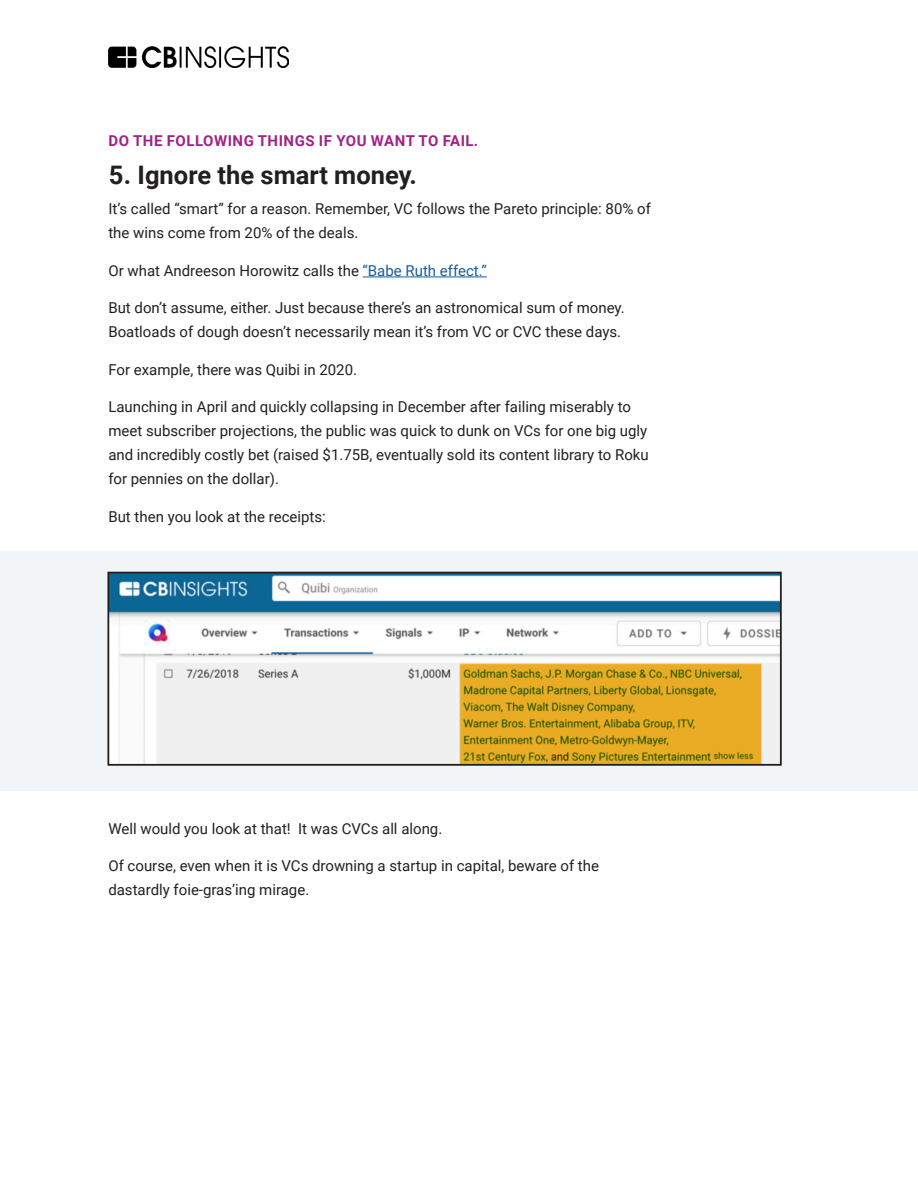
<style>
.page{position:relative;width:918px;height:1188px;background:#fff}
.page>*{position:absolute;margin:0;border:0;box-sizing:border-box;transform-origin:0 0}
.t1{font:700 25.5px "Roboto";color:#231f20}
.Body_1{font:15px/24px "Roboto";color:#231f20}
.t2{font:700 15px "Roboto";letter-spacing:.035em;color:#a02385}
.s1{color:#175d9e}
</style>
<div class="page">
<div style="left:0;top:551px;width:918px;height:240px;background:#f1f5f7"></div>
<img style="left:108px;top:47px;width:181px;height:20px">
<hr style="left:363px;top:277px;width:124px;height:1px;background:#175d9e">
<img style="left:110px;top:575px;width:669px;height:188px">
<div style="left:107px;top:572px;width:675px;height:194px;border:2px solid #231f20"></div>
<h2 class="t2" style="left:109px;top:130px;width:371px">DO THE FOLLOWING THINGS IF YOU WANT TO FAIL.</h2>
<h2 class="t1" style="left:109px;top:157px;width:310px">5. Ignore the smart money.</h2>
<p class="Body_1" style="left:108px;top:196px;width:544px">It’s called “smart” for a reason. Remember, VC follows the Pareto principle: 80% of the wins come from 20% of the deals.</p>
<p class="Body_1" style="left:108px;top:258px;width:380px">Or what Andreeson Horowitz calls the <span class="s1">“Babe Ruth effect.”</span></p>
<p class="Body_1" style="left:108px;top:295px;width:518px">But don’t assume, either. Just because there’s an astronomical sum of money.<br>Boatloads of dough doesn’t necessarily mean it’s from VC or CVC these days.</p>
<p class="Body_1" style="left:108px;top:357px;width:250px">For example, there was Quibi in 2020.</p>
<p class="Body_1" style="left:108px;top:394px;width:542px">Launching in April and quickly collapsing in December after failing miserably to meet subscriber projections, the public was quick to dunk on VCs for one big ugly and incredibly costly bet (raised $1.75B, eventually sold its content library to Roku for pennies on the dollar).</p>
<p class="Body_1" style="left:108px;top:504px;width:219px">But then you look at the receipts:</p>
<p class="Body_1" style="left:108px;top:816px;width:335px">Well would you look at that! It was CVCs all along.</p>
<p class="Body_1" style="left:108px;top:853px;width:492px">Of course, even when it is VCs drowning a startup in capital, beware of the dastardly foie-gras’ing mirage.</p>
</div>
